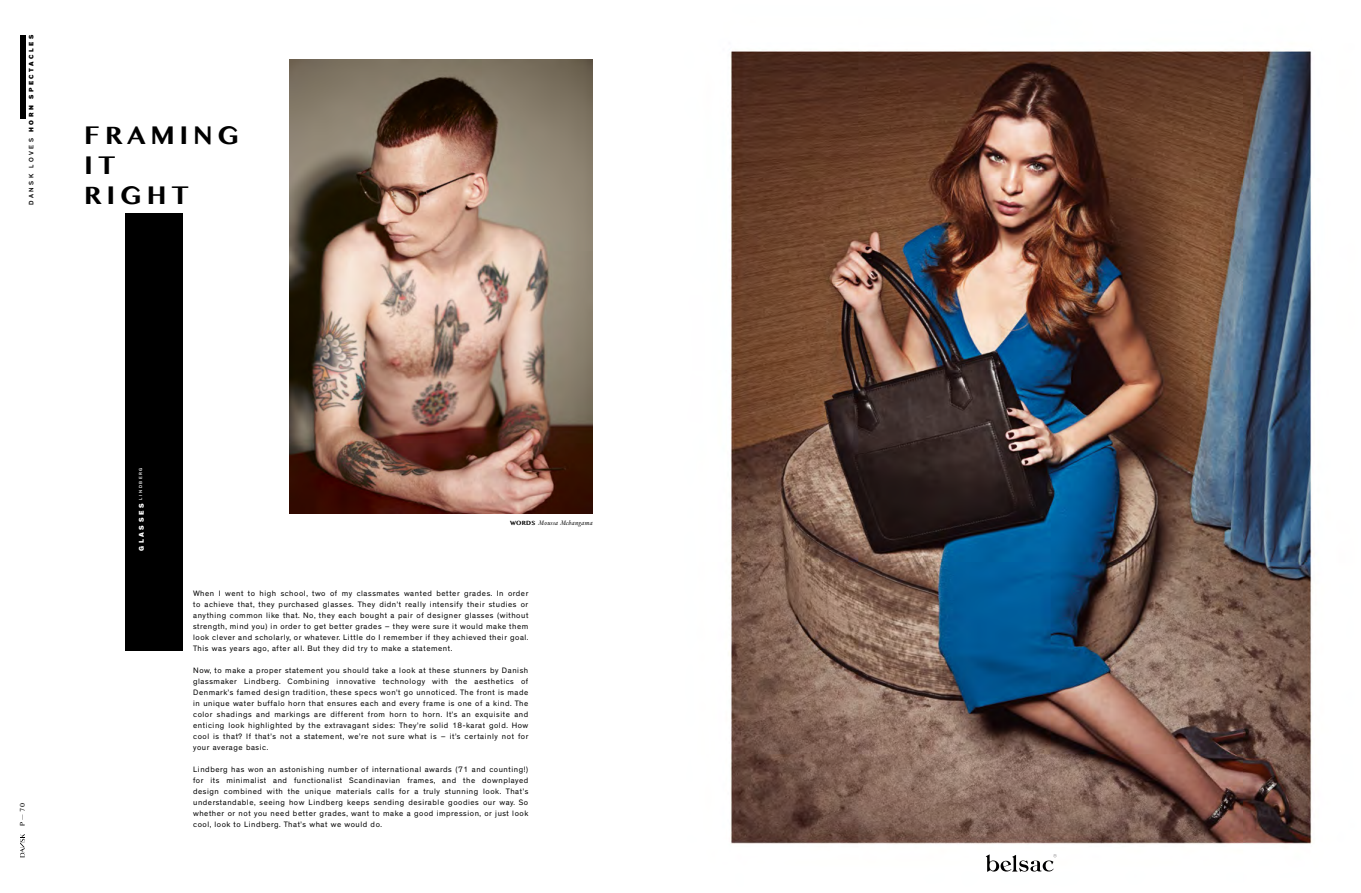
<style>
.page{position:relative;width:1361px;height:893px;background:#fff}
.page>*{position:absolute;margin:0;border:0;box-sizing:border-box;transform-origin:0 0}
.t1{font:700 25px/30px "Lao MN";letter-spacing:.19em;color:#000}
.t2{font:8px/11px "Theinhardt";letter-spacing:.07em;color:#000;text-align:justify}
.t3{font:italic 7px "Genath";letter-spacing:.05em;color:#000}
.t4{font:7px "Lao MN";color:#000}
.t5{font:900 6.6px "Theinhardt";letter-spacing:.385em;color:#000}
.t6{font:500 4.5px "Theinhardt";letter-spacing:.355em;color:#fff}
.s1{font-weight:500}
.s2{font-weight:900;font-size:7px}
.s3{font-family:"Lao MN";font-weight:700;font-style:normal;font-size:6px}
</style>
<div class="page">
<svg style="left:20px;top:834px;width:5px;height:23px"></svg>
<img style="left:290px;top:60px;width:302px;height:453px">
<div style="left:126px;top:214px;width:57px;height:437px;background:#000"></div>
<div style="left:20px;top:35px;width:6px;height:83px;background:#000"></div>
<img style="left:730px;top:51px;width:582px;height:806px">
<svg style="left:986px;top:854px;width:70px;height:18px"></svg>
<p class="t5" style="left:27px;top:205px;width:172px;rotate:-90deg"><span class="s1">DANSK LOVES</span> HORN SPECTACLES</p>
<h1 class="t1" style="left:84px;top:123px;width:157px">FRAMING<br>IT<br>RIGHT</h1>
<p class="t4" style="left:19px;top:826px;width:24px;rotate:-90deg">P — 70</p>
<p class="t6" style="left:138px;top:551px;width:85px;rotate:-90deg"><span class="s2">GLASSES</span> LINDBERG</p>
<p class="t3" style="left:510px;top:518px;width:84px"><span class="s3">WORDS</span> Moussa Mchangama</p>
<p class="t2" style="left:193px;top:588px;width:337px">When I went to high school, two of my classmates wanted better grades. In order to achieve that, they purchased glasses. They didn’t really intensify their studies or anything common like that. No, they each bought a pair of designer glasses (without strength, mind you) in order to get better grades – they were sure it would make them look clever and scholarly, or whatever. Little do I remember if they achieved their goal.<br>This was years ago, after all. But they did try to make a statement.</p>
<p class="t2" style="left:193px;top:665px;width:337px">Now, to make a proper statement you should take a look at these stunners by Danish glassmaker Lindberg. Combining innovative technology with the aesthetics of Denmark’s famed design tradition, these specs won’t go unnoticed. The front is made in unique water buffalo horn that ensures each and every frame is one of a kind. The color shadings and markings are different from horn to horn. It’s an exquisite and enticing look highlighted by the extravagant sides: They’re solid 18-karat gold. How cool is that? If that’s not a statement, we’re not sure what is – it’s certainly not for your average basic.</p>
<p class="t2" style="left:193px;top:764px;width:337px">Lindberg has won an astonishing number of international awards (71 and counting!) for its minimalist and functionalist Scandinavian frames, and the downplayed design combined with the unique materials calls for a truly stunning look. That’s understandable, seeing how Lindberg keeps sending desirable goodies our way. So whether or not you need better grades, want to make a good impression, or just look cool, look to Lindberg. That’s what we would do.</p>
</div>
